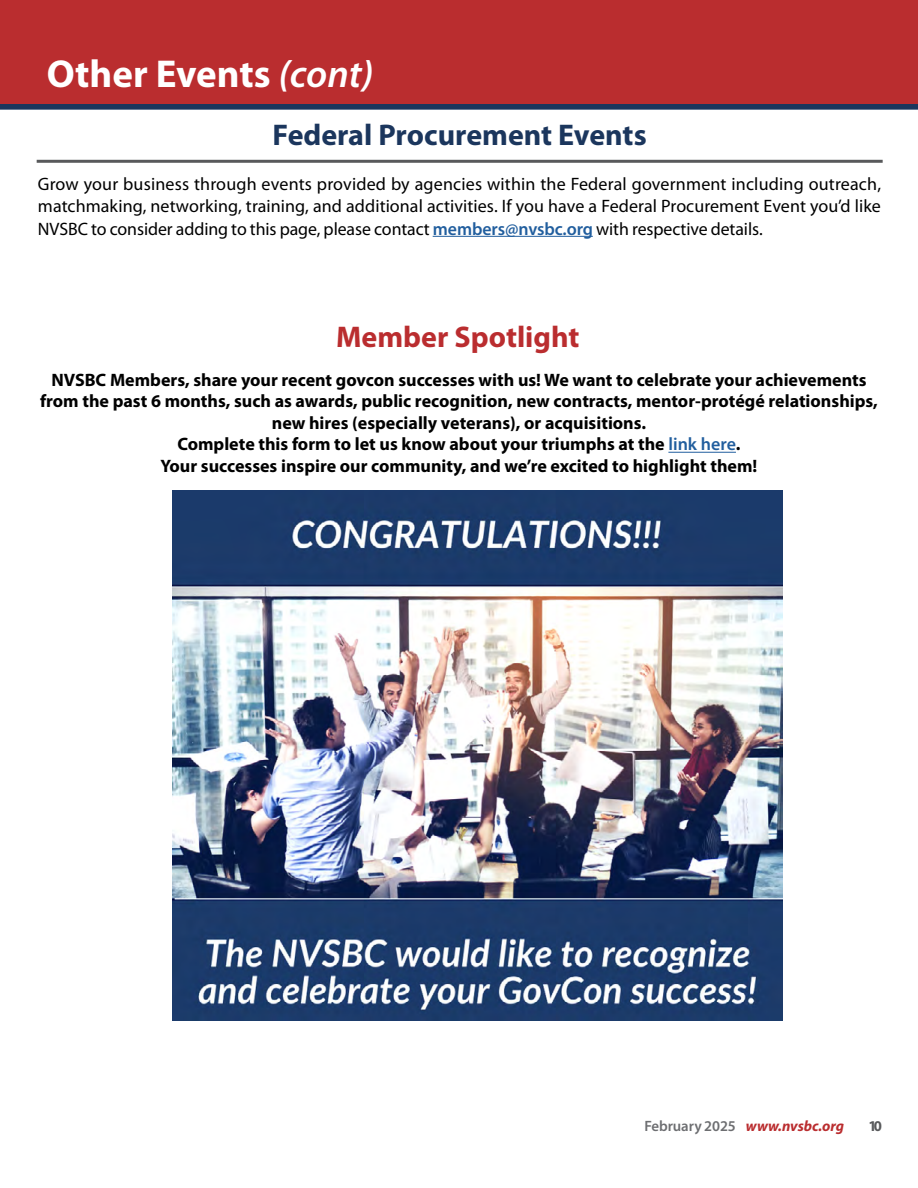
<style>
.page{position:relative;width:918px;height:1188px;background:#fff}
.page>*{position:absolute;margin:0;border:0;box-sizing:border-box;transform-origin:0 0}
.t1{font:700 39px "Myriad Pro";color:#fff}
.t2{font:700 30px "Myriad Pro";color:#1b365d}
.t3{font:700 30px "Myriad Pro";color:#ba2d2f}
.t4{font:700 18px/21.6px "Myriad Pro";color:#000;text-align:center}
.t5{font:18px/22.5px "Myriad Pro";letter-spacing:-.005em;color:#000;text-align:justify}
.t6{font:italic 700 15px "Myriad Pro";letter-spacing:-.005em;color:#ba2d2f}
.t7{font:700 15px "Myriad Pro";color:#58595b}
.s1{font-weight:600;font-style:italic}
.s2{font-weight:600;color:#215e9e}
.s3{font-weight:600;font-style:normal;color:#6d6e71}
</style>
<div class="page">
<div style="left:0;top:0;width:918px;height:97px;background:#ba2d2f"></div>
<div style="left:0;top:102px;width:918px;height:8px;background:#1b365d"></div>
<div style="left:0;top:22px;width:918px;height:82px;background:#ba2d2f"></div>
<hr style="left:37px;top:160px;width:846px;height:3px;background:#58595b">
<hr style="left:433px;top:236px;width:160px;height:1px;background:#215e9e">
<img style="left:172px;top:490px;width:611px;height:530px">
<hr style="left:668px;top:452px;width:68px;height:1px;background:#215e9e">
<h1 class="t1" style="left:47px;top:48px;width:328px">Other Events <span class="s1">(cont)</span></h1>
<h2 class="t2" style="left:273px;top:115px;width:376px">Federal Procurement Events</h2>
<p class="t5" style="left:38px;top:172px;width:845px">Grow your business through events provided by agencies within the Federal government including outreach, matchmaking, networking, training, and additional activities. If you have a Federal Procurement Event you’d like NVSBC to consider adding to this page, please contact <span class="s2">members@nvsbc.org</span> with respective details.</p>
<h2 class="t3" style="left:336px;top:318px;width:245px">Member Spotlight</h2>
<p class="t4" style="left:40px;top:368px;width:839px">NVSBC Members, share your recent govcon successes with us! We want to celebrate your achievements from the past 6 months, such as awards, public recognition, new contracts, mentor-protégé relationships, new hires (especially veterans), or acquisitions.<br>Complete this form to let us know about your triumphs at the <span class="s2">link here</span>.<br>Your successes inspire our community, and we’re excited to highlight them!</p>
<p class="t6" style="left:644px;top:1116px;width:201px"><span class="s3">February 2025</span> www.nvsbc.org</p>
<p class="t7" style="left:868px;top:1116px;width:15px">10</p>
</div>
